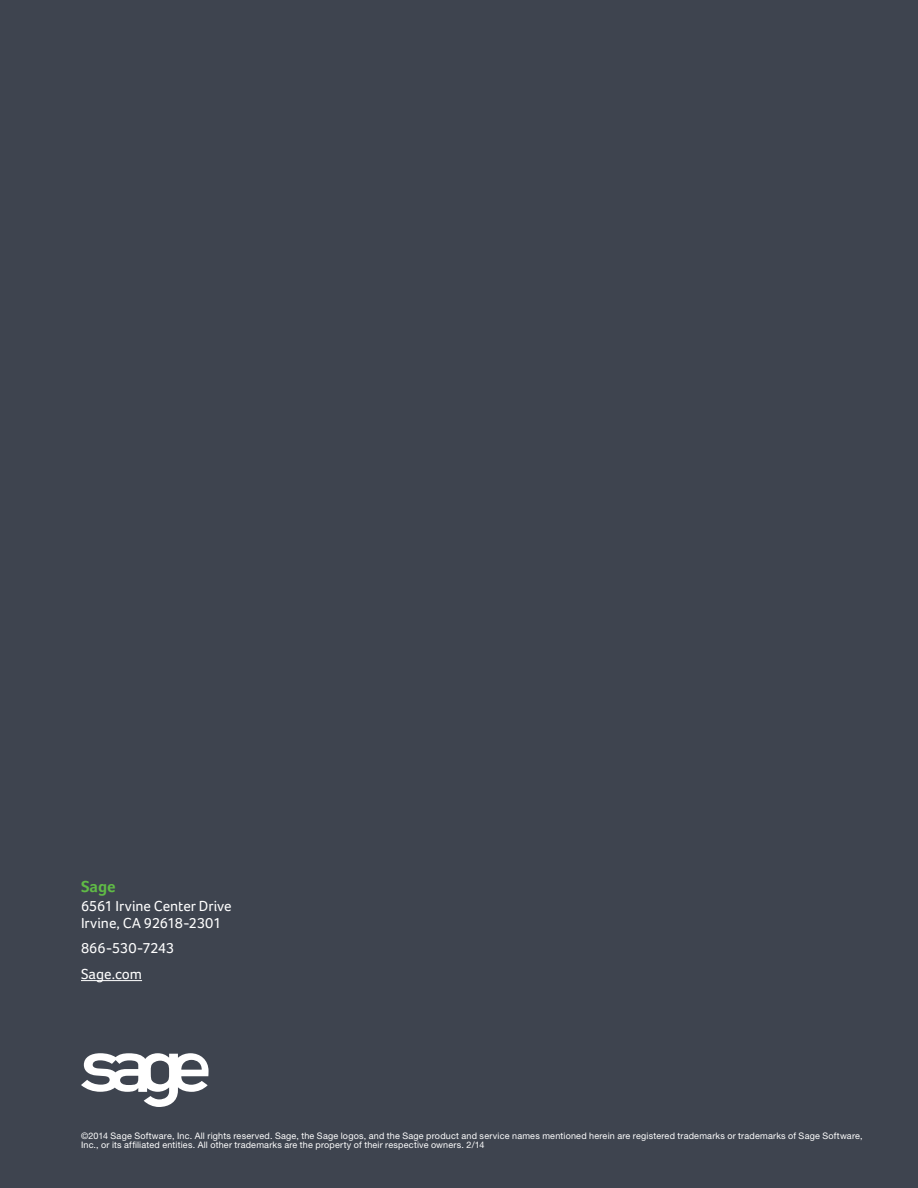
<style>
.page{position:relative;width:918px;height:1188px;background:#3e444f}
.page>*{position:absolute;margin:0;border:0;box-sizing:border-box;transform-origin:0 0}
.t1{font:700 16.5px "Foco";color:#60bb46}
.t2{font:15px/16.5px "Foco";letter-spacing:-.005em;color:#fff}
.t3{font:9px/9px "Helvetica Neue LT Std";letter-spacing:.02em;color:#fff}
</style>
<div class="page">
<svg style="left:81px;top:1053px;width:783px;height:54px;background:#4c525c"></svg>
<hr style="left:81px;top:980px;width:61px;height:1px;background:#fff">
<p class="t1" style="left:81px;top:876px;width:36px">Sage</p>
<p class="t2" style="left:81px;top:898px;width:152px">6561 Irvine Center Drive<br>Irvine, CA 92618-2301</p>
<p class="t2" style="left:81px;top:940px;width:95px">866-530-7243</p>
<p class="t2" style="left:81px;top:965px;width:63px">Sage.com</p>
<p class="t3" style="left:81px;top:1131px;width:783px">©2014 Sage Software, Inc. All rights reserved. Sage, the Sage logos, and the Sage product and service names mentioned herein are registered trademarks or trademarks of Sage Software,<br>Inc., or its affiliated entities. All other trademarks are the property of their respective owners. 2/14</p>
</div>
